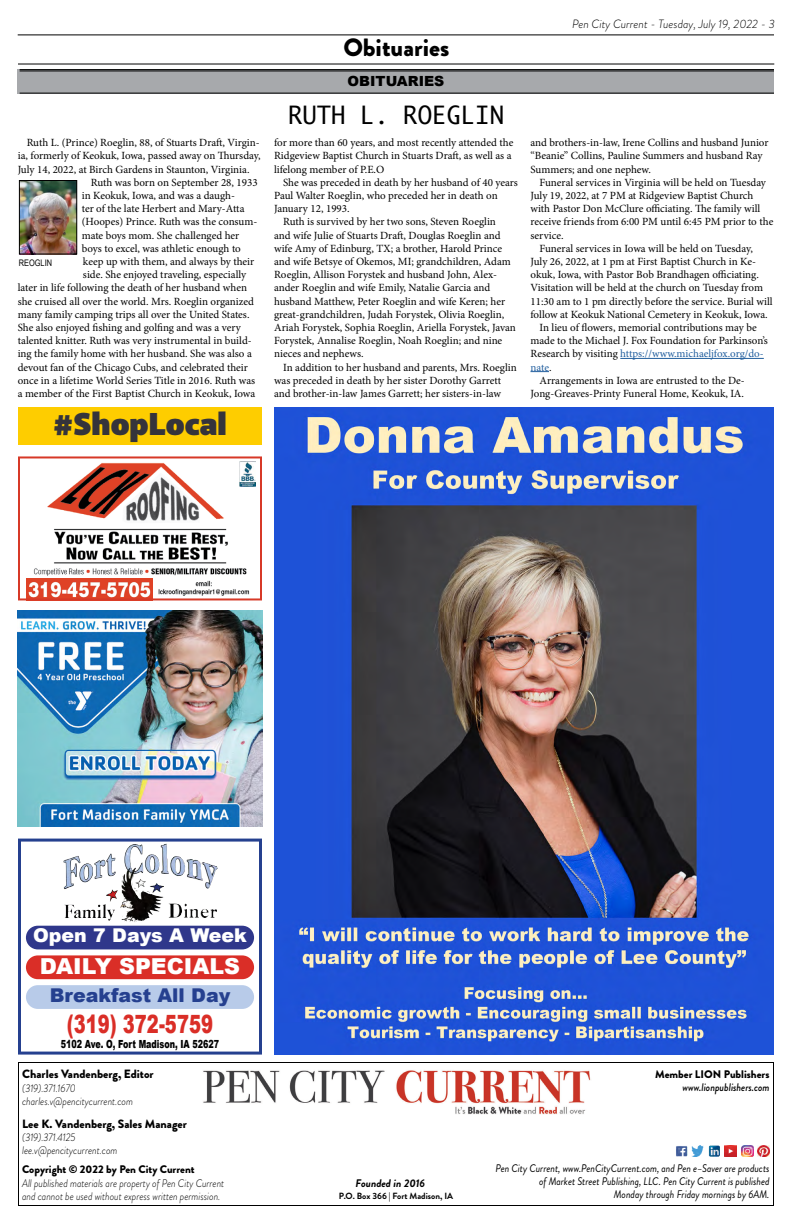
<style>
.page{position:relative;width:792px;height:1224px;background:#fff}
.page>*{position:absolute;margin:0;border:0;box-sizing:border-box;transform-origin:0 0}
.t1{font:900 32.2px "Akagi Pro";color:#35343b}
.t2{font:900 25.2px "Arial";color:#da2e27;scale:.71 1}
.t3{font:900 25px "Brandon Grotesque";color:#000}
.t4{font:24px "Monaco";color:#000}
.t5{font:900 22px "Arial";color:#fff}
.t6{font:900 19px "Arial";color:#25408f}
.t7{font:900 19px "Arial";color:#fff}
.t8{font:900 14px "Arial";color:#000}
.t9{font:900 12px "Brandon Grotesque";color:#000}
.t10{font:italic 300 12px "Brandon Grotesque";color:#000}
.t11{font:900 11.2px "Arial";color:#000;scale:.71 1}
.t12{font:11px/13.2px "Minion Pro";color:#000}
.t13{font:italic 300 11px/13.2px "Brandon Grotesque";color:#000;scale:.9 1}
.t14{font:italic 11px/13.2px "Brandon Grotesque";color:#000;text-align:right;scale:.9 1}
.t15{font:11px "Minion Pro";letter-spacing:-.005em;color:#215e9e}
.t16{font:900 11px "Brandon Grotesque";color:#000}
.t17{font:italic 500 11px "Brandon Grotesque";color:#000;scale:.9 1}
.t18{font:italic 700 11px "Brandon Grotesque";color:#000}
.t19{font:700 9px "Brandon Grotesque";color:#000}
.t20{font:9px "Arial Narrow";color:#000}
.s1{color:#000}
</style>
<div class="page">
<hr style="left:18px;top:34px;width:756px;height:1px;background:#000">
<hr style="left:18px;top:64px;width:756px;height:1px;background:#000">
<img style="left:203px;top:1070px;width:388px;height:45px">
<svg style="left:676px;top:1145px;width:94px;height:12px"></svg>
<div style="left:18px;top:1062px;width:756px;height:144px;border:1px solid #000"></div>
<img style="left:274px;top:408px;width:500px;height:647px">
<img style="left:120px;top:844px;width:49px;height:78px">
<div style="left:26px;top:926px;width:228px;height:23px;background:#2f378b;border-radius:12px"></div>
<div style="left:26px;top:955px;width:228px;height:24px;background:#da2e27;border-radius:12px"></div>
<div style="left:26px;top:985px;width:228px;height:24px;background:#b8cbe9;border-radius:12px"></div>
<div style="left:18px;top:839px;width:244px;height:216px;border:3px solid #25408f"></div>
<img style="left:18px;top:611px;width:244px;height:216px">
<img style="left:26px;top:461px;width:228px;height:136px">
<img style="left:27px;top:579px;width:126px;height:18px">
<img style="left:240px;top:462px;width:15px;height:24px">
<div style="left:18px;top:456px;width:244px;height:144px;border:2px solid #d73927"></div>
<div style="left:18px;top:408px;width:244px;height:37px;background:#fecd00"></div>
<div style="left:18px;top:69px;width:756px;height:25px;background:#a7a9ac"></div>
<hr style="left:20px;top:69px;width:754px;height:1px;background:#000">
<hr style="left:20px;top:71px;width:754px;height:1px;background:#000">
<hr style="left:20px;top:93px;width:754px;height:1px;background:#000">
<hr style="left:620px;top:358px;width:144px;height:1px;background:#215e9e">
<svg style="left:530px;top:371px;width:19px;height:1px"></svg>
<img style="left:21px;top:182px;width:54px;height:71px">
<div style="left:19px;top:180px;width:58px;height:75px;border:1px solid #000"></div>
<p class="t12" style="left:27px;top:136px;width:235px">Ruth L. (Prince) Roeglin, 88, of Stuarts Draft, Virgin-</p>
<p class="t12" style="left:18px;top:149px;width:244px">ia, formerly of Keokuk, Iowa, passed away on Thursday,</p>
<p class="t12" style="left:18px;top:162px;width:233px">July 14, 2022, at Birch Gardens in Staunton, Virginia.</p>
<p class="t12" style="left:91px;top:176px;width:168px">Ruth was born on September 28, 1933</p>
<p class="t12" style="left:82px;top:189px;width:155px">in Keokuk, Iowa, and was a daugh-</p>
<p class="t12" style="left:82px;top:202px;width:164px">ter of the late Herbert and Mary-Atta</p>
<p class="t12" style="left:82px;top:215px;width:177px">(Hoopes) Prince. Ruth was the consum-</p>
<p class="t12" style="left:82px;top:228px;width:159px">mate boys mom. She challenged her</p>
<p class="t12" style="left:82px;top:242px;width:161px">boys to excel, was athletic enough to</p>
<p class="t12" style="left:83px;top:255px;width:173px">keep up with them, and always by their</p>
<p class="t12" style="left:83px;top:268px;width:165px">side. She enjoyed traveling, especially</p>
<p class="t12" style="left:18px;top:281px;width:231px">later in life following the death of her husband when</p>
<p class="t12" style="left:18px;top:294px;width:238px">she cruised all over the world. Mrs. Roeglin organized</p>
<p class="t12" style="left:18px;top:308px;width:233px">many family camping trips all over the United States.</p>
<p class="t12" style="left:18px;top:321px;width:225px">She also enjoyed fishing and golfing and was a very</p>
<p class="t12" style="left:18px;top:334px;width:236px">talented knitter. Ruth was very instrumental in build-</p>
<p class="t12" style="left:18px;top:347px;width:236px">ing the family home with her husband. She was also a</p>
<p class="t12" style="left:18px;top:360px;width:232px">devout fan of the Chicago Cubs, and celebrated their</p>
<p class="t12" style="left:18px;top:374px;width:239px">once in a lifetime World Series Title in 2016. Ruth was</p>
<p class="t12" style="left:18px;top:387px;width:239px">a member of the First Baptist Church in Keokuk, Iowa</p>
<p class="t20" style="left:19px;top:256px;width:35px">REOGLIN</p>
<h1 class="t1" style="left:53px;top:404px;width:175px">#ShopLocal</h1>
<h3 class="t3" style="left:344px;top:30px;width:107px">Obituaries</h3>
<p class="t8" style="left:348px;top:71px;width:98px">OBITUARIES</p>
<h3 class="t4" style="left:288px;top:94px;width:217px">RUTH L. ROEGLIN</h3>
<p class="t12" style="left:274px;top:136px;width:241px">for more than 60 years, and most recently attended the<br>Ridgeview Baptist Church in Stuarts Draft, as well as a lifelong member of P.E.O</p>
<p class="t12" style="left:283px;top:176px;width:236px">She was preceded in death by her husband of 40 years</p>
<p class="t12" style="left:274px;top:189px;width:225px">Paul Walter Roeglin, who preceded her in death on</p>
<p class="t12" style="left:274px;top:202px;width:77px">January 12, 1993.</p>
<p class="t12" style="left:283px;top:215px;width:214px">Ruth is survived by her two sons, Steven Roeglin</p>
<p class="t12" style="left:274px;top:228px;width:228px">and wife Julie of Stuarts Draft, Douglas Roeglin and</p>
<p class="t12" style="left:274px;top:242px;width:230px">wife Amy of Edinburg, TX; a brother, Harold Prince</p>
<p class="t12" style="left:274px;top:255px;width:238px">and wife Betsye of Okemos, MI; grandchildren, Adam</p>
<p class="t12" style="left:274px;top:268px;width:225px">Roeglin, Allison Forystek and husband John, Alex-</p>
<p class="t12" style="left:274px;top:281px;width:218px">ander Roeglin and wife Emily, Natalie Garcia and</p>
<p class="t12" style="left:274px;top:294px;width:233px">husband Matthew, Peter Roeglin and wife Keren; her</p>
<p class="t12" style="left:274px;top:308px;width:232px">great-grandchildren, Judah Forystek, Olivia Roeglin,</p>
<p class="t12" style="left:274px;top:321px;width:243px">Ariah Forystek, Sophia Roeglin, Ariella Forystek, Javan</p>
<p class="t12" style="left:274px;top:334px;width:230px">Forystek, Annalise Roeglin, Noah Roeglin; and nine</p>
<p class="t12" style="left:274px;top:347px;width:91px">nieces and nephews.</p>
<p class="t12" style="left:283px;top:360px;width:235px">In addition to her husband and parents, Mrs. Roeglin</p>
<p class="t12" style="left:274px;top:374px;width:228px">was preceded in death by her sister Dorothy Garrett</p>
<p class="t12" style="left:274px;top:387px;width:228px">and brother-in-law James Garrett; her sisters-in-law</p>
<p class="t10" style="left:572px;top:16px;width:204px">Pen City Current - Tuesday, July 19, 2022 - 3</p>
<p class="t12" style="left:530px;top:136px;width:240px">and brothers-in-law, Irene Collins and husband Junior “Beanie” Collins, Pauline Summers and husband Ray<br>Summers; and one nephew.</p>
<p class="t12" style="left:539px;top:176px;width:228px">Funeral services in Virginia will be held on Tuesday</p>
<p class="t12" style="left:530px;top:189px;width:224px">July 19, 2022, at 7 PM at Ridgeview Baptist Church</p>
<p class="t12" style="left:530px;top:202px;width:231px">with Pastor Don McClure officiating. The family will</p>
<p class="t12" style="left:530px;top:215px;width:244px">receive friends from 6:00 PM until 6:45 PM prior to the</p>
<p class="t12" style="left:530px;top:228px;width:35px">service.</p>
<p class="t12" style="left:539px;top:242px;width:215px">Funeral services in Iowa will be held on Tuesday,</p>
<p class="t12" style="left:530px;top:255px;width:227px">July 26, 2022, at 1 pm at First Baptist Church in Ke-</p>
<p class="t12" style="left:530px;top:268px;width:230px">okuk, Iowa, with Pastor Bob Brandhagen officiating.</p>
<p class="t12" style="left:530px;top:281px;width:234px">Visitation will be held at the church on Tuesday from</p>
<p class="t12" style="left:530px;top:294px;width:244px">11:30 am to 1 pm directly before the service. Burial will</p>
<p class="t12" style="left:530px;top:308px;width:239px">follow at Keokuk National Cemetery in Keokuk, Iowa.</p>
<p class="t12" style="left:539px;top:321px;width:219px">In lieu of flowers, memorial contributions may be</p>
<p class="t12" style="left:530px;top:334px;width:239px">made to the Michael J. Fox Foundation for Parkinson’s</p>
<p class="t15" style="left:530px;top:346px;width:235px"><span class="s1">Research by visiting</span> https://www.michaeljfox.org/do-</p>
<p class="t15" style="left:530px;top:360px;width:23px">nate<span class="s1">.</span></p>
<p class="t12" style="left:539px;top:374px;width:207px">Arrangements in Iowa are entrusted to the De-</p>
<p class="t12" style="left:530px;top:387px;width:215px">Jong-Greaves-Printy Funeral Home, Keokuk, IA.</p>
<h3 class="t7" style="left:33px;top:922px;width:215px">Open 7 Days A Week</h3>
<h3 class="t5" style="left:40px;top:950px;width:202px">DAILY SPECIALS</h3>
<h3 class="t6" style="left:50px;top:981px;width:182px">Breakfast All Day</h3>
<h2 class="t2" style="left:67px;top:1006px;width:207px">(319) 372-5759</h2>
<p class="t11" style="left:61px;top:1036px;width:224px">5102 Ave. O, Fort Madison, IA 52627</p>
<p class="t9" style="left:22px;top:1066px;width:133px">Charles Vandenberg, Editor</p>
<p class="t13" style="left:22px;top:1081px;width:125px">(319).371.1670 charles.v@pencitycurrent.com</p>
<p class="t9" style="left:22px;top:1115px;width:166px">Lee K. Vandenberg, Sales Manager</p>
<p class="t13" style="left:22px;top:1130px;width:108px">(319).371.4125 lee.v@pencitycurrent.com</p>
<p class="t16" style="left:22px;top:1162px;width:174px">Copyright © 2022 by Pen City Current</p>
<p class="t13" style="left:22px;top:1176px;width:226px">All published materials are property of Pen City Current and cannot be used without express written permission.</p>
<p class="t18" style="left:356px;top:1176px;width:71px">Founded in 2016</p>
<p class="t16" style="left:655px;top:1066px;width:116px">Member LION Publishers</p>
<p class="t17" style="left:683px;top:1079px;width:98px">www.lionpublishers.com</p>
<p class="t14" style="left:495px;top:1162px;width:306px">Pen City Current, www.PenCityCurrent.com, and Pen e–Saver are products of Market Street Publishing, LLC. Pen City Current is published</p>
<p class="t19" style="left:339px;top:1190px;width:116px">P.O. Box 366 | Fort Madison, IA</p>
<p class="t14" style="left:614px;top:1188px;width:174px">Monday through Friday mornings by 6AM.</p>
</div>
